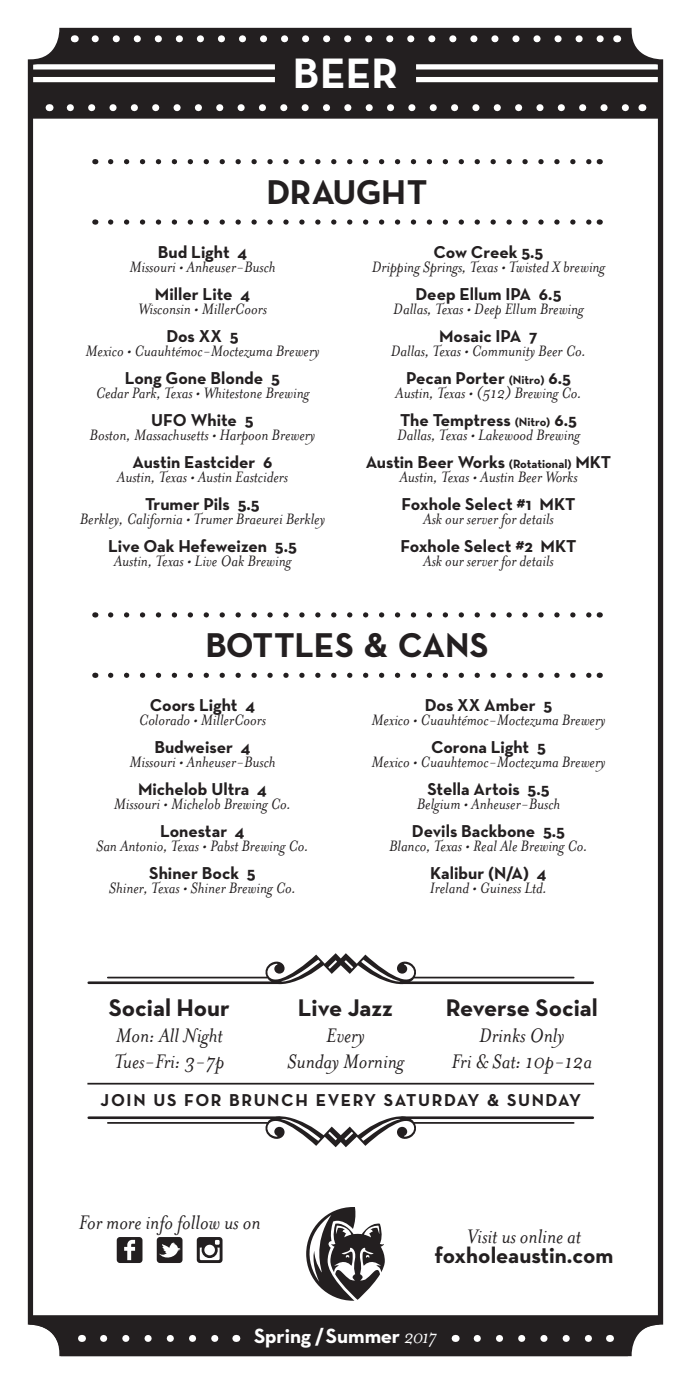
<style>
.page{position:relative;width:691px;height:1384px;background:#fff}
.page>*{position:absolute;margin:0;border:0;box-sizing:border-box;transform-origin:0 0}
.t1{font:700 43.4px "Neutra Text";color:#fff}
.t2{font:700 35px "Neutra Text";letter-spacing:-.01em;color:#231f20}
.t3{font:700 24.5px "Neutra Text";color:#231f20}
.t4{font:italic 22.75px/26.2px "Mrs Eaves";color:#231f20;text-align:center}
.t5{font:700 22.75px "Neutra Text";color:#231f20}
.t6{font:700 21px "Neutra Text";letter-spacing:-.01em;color:#fff}
.t7{font:italic 17.5px "Mrs Eaves";color:#231f20}
.t8{font:700 17.5px "Neutra Text";color:#231f20}
.t9{font:700 17.5px "Neutra Text";letter-spacing:.09em;color:#231f20}
.s1{font-size:12.25px}
.s2{font-family:"Mrs Eaves";font-weight:400;font-style:italic}
</style>
<div class="page">
<div style="left:34px;top:34px;width:623px;height:85px;background:#231f20"></div>
<svg style="left:197px;top:1237px;width:25px;height:26px"></svg>
<svg style="left:117px;top:1237px;width:25px;height:26px"></svg>
<svg style="left:157px;top:1237px;width:25px;height:26px"></svg>
<div style="left:33px;top:64px;width:242px;height:6px;background:#fff"></div>
<div style="left:33px;top:77px;width:242px;height:5px;background:#fff"></div>
<div style="left:416px;top:64px;width:242px;height:6px;background:#fff"></div>
<div style="left:416px;top:77px;width:242px;height:5px;background:#fff"></div>
<svg style="left:306px;top:1207px;width:79px;height:94px"></svg>
<svg style="left:34px;top:1315px;width:623px;height:35px;background:#343031"></svg>
<svg style="left:70px;top:104px;width:561px;height:7px"></svg>
<svg style="left:95px;top:35px;width:511px;height:7px"></svg>
<div style="left:28px;top:28px;width:635px;height:1328px;border:5px solid #231f20;border-radius:32px"></div>
<svg style="left:111px;top:159px;width:480px;height:5px"></svg>
<svg style="left:111px;top:219px;width:480px;height:6px"></svg>
<svg style="left:111px;top:612px;width:480px;height:6px"></svg>
<svg style="left:111px;top:673px;width:480px;height:5px"></svg>
<svg style="left:261px;top:953px;width:159px;height:32px"></svg>
<hr style="left:89px;top:981px;width:191px;height:3px;background:#231f20">
<hr style="left:108px;top:977px;width:159px;height:1px;background:#231f20">
<hr style="left:402px;top:981px;width:191px;height:3px;background:#231f20">
<hr style="left:414px;top:977px;width:160px;height:1px;background:#231f20">
<svg style="left:261px;top:1116px;width:159px;height:31px"></svg>
<hr style="left:89px;top:1116px;width:191px;height:3px;background:#231f20">
<hr style="left:108px;top:1122px;width:159px;height:2px;background:#231f20">
<hr style="left:402px;top:1116px;width:191px;height:3px;background:#231f20">
<hr style="left:414px;top:1122px;width:160px;height:2px;background:#231f20">
<hr style="left:87px;top:1083px;width:507px;height:1px;background:#231f20">
<h1 class="t1" style="left:293px;top:47px;width:107px">BEER</h1>
<h2 class="t2" style="left:266px;top:170px;width:163px">DRAUGHT</h2>
<p class="t8" style="left:158px;top:241px;width:91px">Bud Light 4</p>
<p class="t7" style="left:129px;top:258px;width:148px">Missouri • Anheuser-Busch</p>
<p class="t8" style="left:155px;top:283px;width:97px">Miller Lite 4</p>
<p class="t7" style="left:138px;top:300px;width:130px">Wisconsin • MillerCoors</p>
<p class="t8" style="left:166px;top:325px;width:74px">Dos XX 5</p>
<p class="t7" style="left:86px;top:342px;width:235px">Mexico • Cuauhtémoc-Moctezuma Brewery</p>
<p class="t8" style="left:125px;top:367px;width:156px">Long Gone Blonde 5</p>
<p class="t7" style="left:96px;top:384px;width:215px">Cedar Park, Texas • Whitestone Brewing</p>
<p class="t8" style="left:151px;top:409px;width:104px">UFO White 5</p>
<p class="t7" style="left:90px;top:426px;width:227px">Boston, Massachusetts • Harpoon Brewery</p>
<p class="t8" style="left:132px;top:451px;width:141px">Austin Eastcider 6</p>
<p class="t7" style="left:117px;top:468px;width:173px">Austin, Texas • Austin Eastciders</p>
<p class="t8" style="left:145px;top:493px;width:116px">Trumer Pils 5.5</p>
<p class="t7" style="left:80px;top:510px;width:247px">Berkley, California • Trumer Braeurei Berkley</p>
<p class="t8" style="left:108px;top:535px;width:190px">Live Oak Hefeweizen 5.5</p>
<p class="t7" style="left:114px;top:552px;width:179px">Austin, Texas • Live Oak Brewing</p>
<p class="t8" style="left:433px;top:241px;width:112px">Cow Creek 5.5</p>
<p class="t7" style="left:372px;top:258px;width:235px">Dripping Springs, Texas • Twisted X brewing</p>
<p class="t8" style="left:415px;top:283px;width:148px">Deep Ellum IPA 6.5</p>
<p class="t7" style="left:393px;top:300px;width:192px">Dallas, Texas • Deep Ellum Brewing</p>
<p class="t8" style="left:439px;top:325px;width:100px">Mosaic IPA 7</p>
<p class="t7" style="left:391px;top:342px;width:197px">Dallas, Texas • Community Beer Co.</p>
<p class="t8" style="left:406px;top:367px;width:166px">Pecan Porter <span class="s1">(Nitro)</span> 6.5</p>
<p class="t7" style="left:395px;top:384px;width:188px">Austin, Texas • (512) Brewing Co.</p>
<p class="t8" style="left:400px;top:409px;width:178px">The Temptress <span class="s1">(Nitro)</span> 6.5</p>
<p class="t7" style="left:397px;top:426px;width:184px">Dallas, Texas • Lakewood Brewing</p>
<p class="t8" style="left:366px;top:451px;width:247px">Austin Beer Works <span class="s1">(Rotational)</span> MKT</p>
<p class="t7" style="left:399px;top:468px;width:180px">Austin, Texas • Austin Beer Works</p>
<p class="t8" style="left:402px;top:493px;width:175px">Foxhole Select #1 MKT</p>
<p class="t7" style="left:423px;top:510px;width:132px">Ask our server for details</p>
<p class="t8" style="left:400px;top:535px;width:178px">Foxhole Select #2 MKT</p>
<p class="t7" style="left:423px;top:552px;width:132px">Ask our server for details</p>
<h2 class="t2" style="left:206px;top:623px;width:284px">BOTTLES &amp; CANS</h2>
<p class="t8" style="left:150px;top:695px;width:107px">Coors Light 4</p>
<p class="t7" style="left:139px;top:711px;width:129px">Colorado • MillerCoors</p>
<p class="t8" style="left:154px;top:737px;width:98px">Budweiser 4</p>
<p class="t7" style="left:129px;top:753px;width:148px">Missouri • Anheuser-Busch</p>
<p class="t8" style="left:138px;top:779px;width:130px">Michelob Ultra 4</p>
<p class="t7" style="left:114px;top:795px;width:179px">Missouri • Michelob Brewing Co.</p>
<p class="t8" style="left:160px;top:821px;width:86px">Lonestar 4</p>
<p class="t7" style="left:96px;top:837px;width:214px">San Antonio, Texas • Pabst Brewing Co.</p>
<p class="t8" style="left:149px;top:863px;width:108px">Shiner Bock 5</p>
<p class="t7" style="left:109px;top:879px;width:189px">Shiner, Texas • Shiner Brewing Co.</p>
<p class="t8" style="left:425px;top:695px;width:129px">Dos XX Amber 5</p>
<p class="t7" style="left:372px;top:711px;width:235px">Mexico • Cuauhtémoc-Moctezuma Brewery</p>
<p class="t8" style="left:431px;top:737px;width:116px">Corona Light 5</p>
<p class="t7" style="left:372px;top:753px;width:235px">Mexico • Cuauhtemoc-Moctezuma Brewery</p>
<p class="t8" style="left:427px;top:779px;width:124px">Stella Artois 5.5</p>
<p class="t7" style="left:417px;top:795px;width:145px">Belgium • Anheuser-Busch</p>
<p class="t8" style="left:412px;top:821px;width:155px">Devils Backbone 5.5</p>
<p class="t7" style="left:389px;top:837px;width:200px">Blanco, Texas • Real Ale Brewing Co.</p>
<p class="t8" style="left:430px;top:863px;width:118px">Kalibur (N/A) 4</p>
<p class="t7" style="left:430px;top:879px;width:119px">Ireland • Guiness Ltd.</p>
<h3 class="t3" style="left:446px;top:992px;width:154px">Reverse Social</h3>
<h3 class="t4" style="left:452px;top:1022px;width:142px">Drinks Only<br>Fri &amp; Sat: 10p-12a</h3>
<p class="t9" style="left:101px;top:1089px;width:482px">JOIN US FOR BRUNCH EVERY SATURDAY &amp; SUNDAY</p>
<h3 class="t3" style="left:109px;top:992px;width:122px">Social Hour</h3>
<h3 class="t4" style="left:114px;top:1022px;width:112px;text-align:left">Mon: All Night<br>Tues-Fri: 3-7p</h3>
<h3 class="t3" style="left:298px;top:992px;width:97px">Live Jazz</h3>
<h3 class="t4" style="left:287px;top:1022px;width:118px">Every<br>Sunday Morning</h3>
<h3 class="t4" style="left:79px;top:1209px;width:183px">For more info follow us on</h3>
<h3 class="t4" style="left:467px;top:1223px;width:116px">Visit us online at</h3>
<h3 class="t5" style="left:434px;top:1241px;width:180px">foxholeaustin.com</h3>
<p class="t6" style="left:254px;top:1323px;width:184px">Spring /Summer <span class="s2">2017</span></p>
</div>
